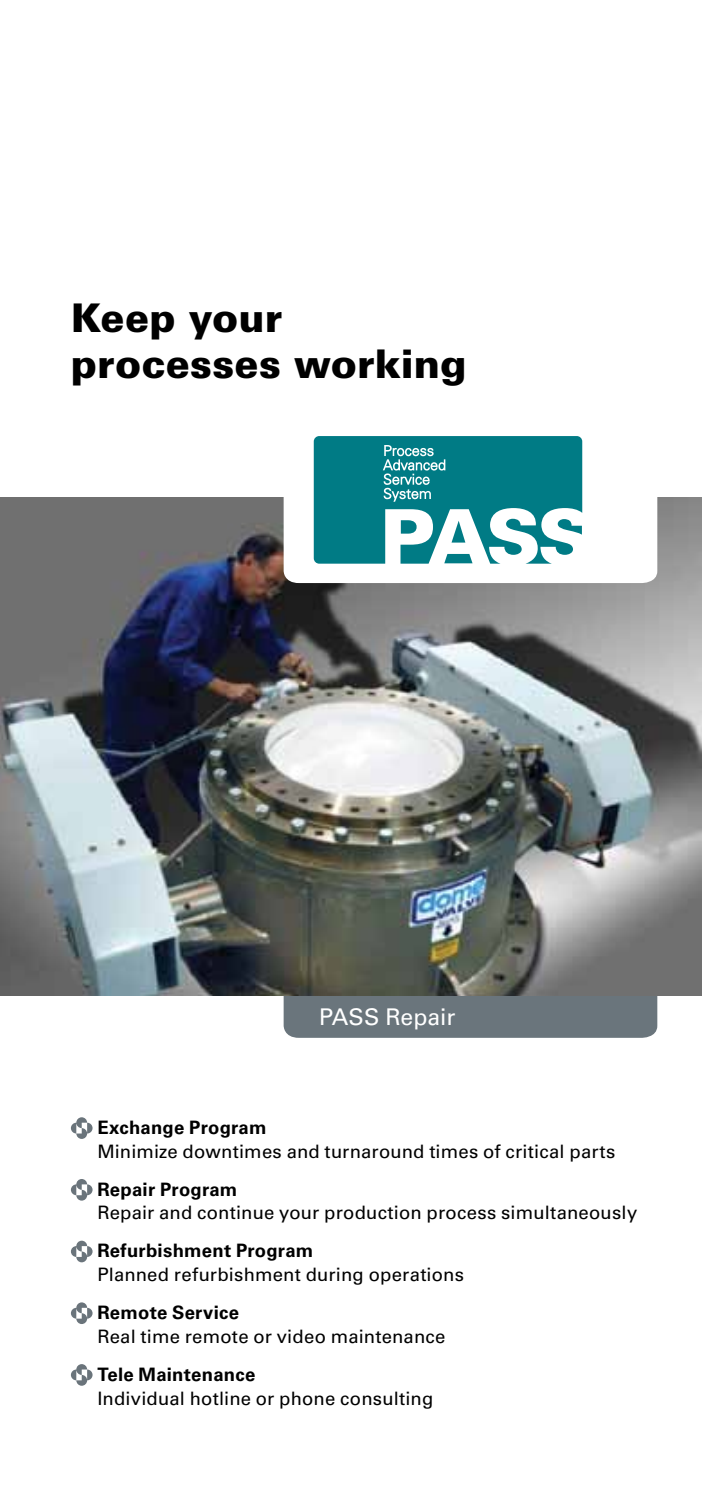
<style>
.page{position:relative;width:702px;height:1489px;background:#fff}
.page>*{position:absolute;margin:0;border:0;box-sizing:border-box;transform-origin:0 0}
.t1{font:900 39.5px/45.5px "Univers";color:#000}
.t2{font:23px "Univers";color:#fff}
.t3{font:18.5px "Univers";letter-spacing:.01em;color:#000}
.t4{font:700 18.5px "Univers";letter-spacing:.01em;color:#000}
</style>
<div class="page">
<div style="left:283px;top:995px;width:374px;height:42px;background:#6a757c"></div>
<img style="left:0;top:497px;width:702px;height:498px">
<svg style="left:71px;top:1117px;width:21px;height:21px"></svg>
<svg style="left:71px;top:1179px;width:21px;height:21px"></svg>
<svg style="left:71px;top:1240px;width:21px;height:22px"></svg>
<svg style="left:71px;top:1302px;width:21px;height:21px"></svg>
<svg style="left:71px;top:1364px;width:21px;height:21px"></svg>
<svg style="left:283px;top:448px;width:374px;height:135px"></svg>
<svg style="left:314px;top:436px;width:268px;height:127px"></svg>
<h1 class="t1" style="left:71px;top:295px;width:397px">Keep your processes working</h1>
<p class="t2" style="left:319px;top:1003px;width:138px">PASS Repair</p>
<p class="t4" style="left:97px;top:1116px;width:171px">Exchange Program</p>
<p class="t3" style="left:97px;top:1140px;width:519px">Minimize downtimes and turnaround times of critical parts</p>
<p class="t4" style="left:97px;top:1178px;width:142px">Repair Program</p>
<p class="t3" style="left:97px;top:1201px;width:541px">Repair and continue your production process simultaneously</p>
<p class="t4" style="left:97px;top:1239px;width:217px">Refurbishment Program</p>
<p class="t3" style="left:97px;top:1263px;width:368px">Planned refurbishment during operations</p>
<p class="t4" style="left:97px;top:1301px;width:143px">Remote Service</p>
<p class="t3" style="left:97px;top:1325px;width:350px">Real time remote or video maintenance</p>
<p class="t4" style="left:97px;top:1363px;width:160px">Tele Maintenance</p>
<p class="t3" style="left:97px;top:1386px;width:337px">Individual hotline or phone consulting</p>
</div>
